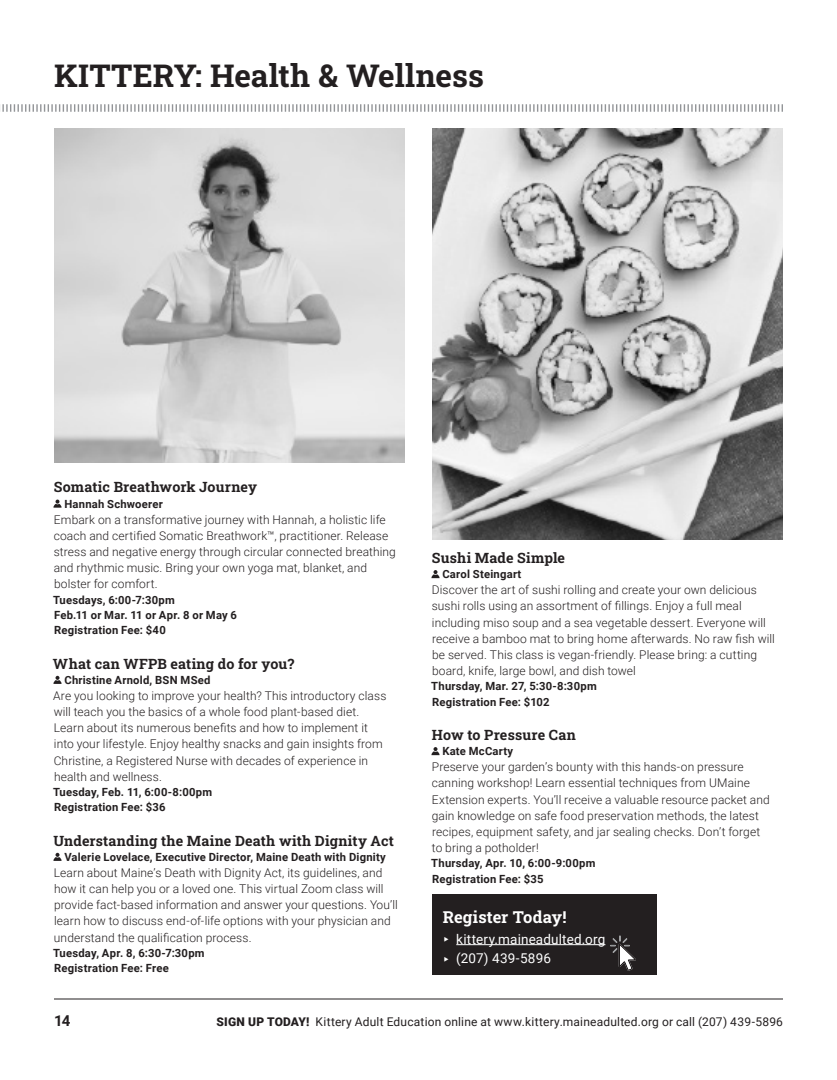
<style>
.page{position:relative;width:837px;height:1080px;background:#fff}
.page>*{position:absolute;margin:0;border:0;box-sizing:border-box;transform-origin:0 0}
.t1{font:700 31.5px "Roboto Slab";color:#231f20}
.t2{font:700 16.5px "Roboto Slab";letter-spacing:.005em;color:#fff}
.t3{font:700 15px "Roboto";color:#231f20}
.t4{font:700 14.25px "Roboto Slab";letter-spacing:.01em;color:#231f20}
.t5{font:13.5px/19.5px "Roboto";letter-spacing:.01em;color:#fff}
.t6{font:300 12px/16.2px "Roboto";letter-spacing:.01em;color:#231f20}
.t7{font:12px "Roboto";letter-spacing:.015em;color:#231f20}
.t8{font:700 11.25px/15.5px "Roboto";letter-spacing:.02em;color:#231f20}
.s1{font-weight:900}
</style>
<div class="page">
<hr style="left:54px;top:999px;width:729px;height:1px;background:#231f20">
<svg style="left:0;top:104px;width:783px;height:8px"></svg>
<svg style="left:53px;top:500px;width:9px;height:8px"></svg>
<svg style="left:53px;top:676px;width:9px;height:8px"></svg>
<svg style="left:53px;top:853px;width:9px;height:8px"></svg>
<svg style="left:431px;top:570px;width:9px;height:8px"></svg>
<svg style="left:431px;top:747px;width:9px;height:8px"></svg>
<img style="left:54px;top:128px;width:351px;height:334px">
<img style="left:432px;top:128px;width:351px;height:412px">
<div style="left:432px;top:894px;width:225px;height:81px;background:#231f20"></div>
<hr style="left:456px;top:944px;width:149px;height:1px;background:#fff">
<svg style="left:610px;top:936px;width:26px;height:35px"></svg>
<h1 class="t1" style="left:54px;top:54px;width:431px">KITTERY: Health &amp; Wellness</h1>
<p class="t4" style="left:54px;top:477px;width:205px">Somatic Breathwork Journey</p>
<p class="t8" style="left:64px;top:496px;width:100px">Hannah Schwoerer</p>
<p class="t6" style="left:54px;top:511px;width:344px">Embark on a transformative journey with Hannah, a holistic life coach and certified Somatic Breathwork™, practitioner. Release stress and negative energy through circular connected breathing and rhythmic music. Bring your own yoga mat, blanket, and bolster for comfort.</p>
<p class="t8" style="left:53px;top:592px;width:185px">Tuesdays, 6:00-7:30pm<br>Feb.11 or Mar. 11 or Apr. 8 or May 6<br>Registration Fee: $40</p>
<p class="t4" style="left:53px;top:654px;width:243px">What can WFPB eating do for you?</p>
<p class="t8" style="left:64px;top:672px;width:148px">Christine Arnold, BSN MSed</p>
<p class="t6" style="left:53px;top:687px;width:335px">Are you looking to improve your health? This introductory class will teach you the basics of a whole food plant-based diet.<br>Learn about its numerous benefits and how to implement it into your lifestyle. Enjoy healthy snacks and gain insights from Christine, a Registered Nurse with decades of experience in health and wellness.</p>
<p class="t8" style="left:53px;top:784px;width:160px">Tuesday, Feb. 11, 6:00-8:00pm<br>Registration Fee: $36</p>
<p class="t4" style="left:54px;top:831px;width:342px">Understanding the Maine Death with Dignity Act</p>
<p class="t8" style="left:64px;top:849px;width:323px">Valerie Lovelace, Executive Director, Maine Death with Dignity</p>
<p class="t6" style="left:54px;top:864px;width:345px">Learn about Maine’s Death with Dignity Act, its guidelines, and how it can help you or a loved one. This virtual Zoom class will provide fact-based information and answer your questions. You’ll learn how to discuss end-of-life options with your physician and understand the qualification process.</p>
<p class="t8" style="left:53px;top:945px;width:153px">Tuesday, Apr. 8, 6:30-7:30pm<br>Registration Fee: Free</p>
<p class="t4" style="left:432px;top:548px;width:135px">Sushi Made Simple</p>
<p class="t8" style="left:442px;top:566px;width:81px">Carol Steingart</p>
<p class="t6" style="left:432px;top:581px;width:345px">Discover the art of sushi rolling and create your own delicious sushi rolls using an assortment of fillings. Enjoy a full meal including miso soup and a sea vegetable dessert. Everyone will receive a bamboo mat to bring home afterwards. No raw fish will be served. This class is vegan-friendly. Please bring: a cutting board, knife, large bowl, and dish towel</p>
<p class="t8" style="left:431px;top:678px;width:167px">Thursday, Mar. 27, 5:30-8:30pm<br>Registration Fee: $102</p>
<p class="t4" style="left:432px;top:725px;width:145px">How to Pressure Can</p>
<p class="t8" style="left:442px;top:743px;width:72px">Kate McCarty</p>
<p class="t6" style="left:432px;top:758px;width:340px">Preserve your garden’s bounty with this hands-on pressure canning workshop! Learn essential techniques from UMaine Extension experts. You’ll receive a valuable resource packet and gain knowledge on safe food preservation methods, the latest recipes, equipment safety, and jar sealing checks. Don’t forget to bring a potholder!</p>
<p class="t8" style="left:431px;top:855px;width:166px">Thursday, Apr. 10, 6:00-9:00pm<br>Registration Fee: $35</p>
<h2 class="t2" style="left:443px;top:906px;width:125px">Register Today!</h2>
<p class="t5" style="left:456px;top:929px;width:151px">kittery.maineadulted.org (207) 439-5896</p>
<p class="t3" style="left:54px;top:1010px;width:18px">14</p>
<p class="t7" style="left:217px;top:1013px;width:568px"><span class="s1">SIGN UP TODAY!</span> Kittery Adult Education online at www.kittery.maineadulted.org or call (207) 439-5896</p>
</div>
